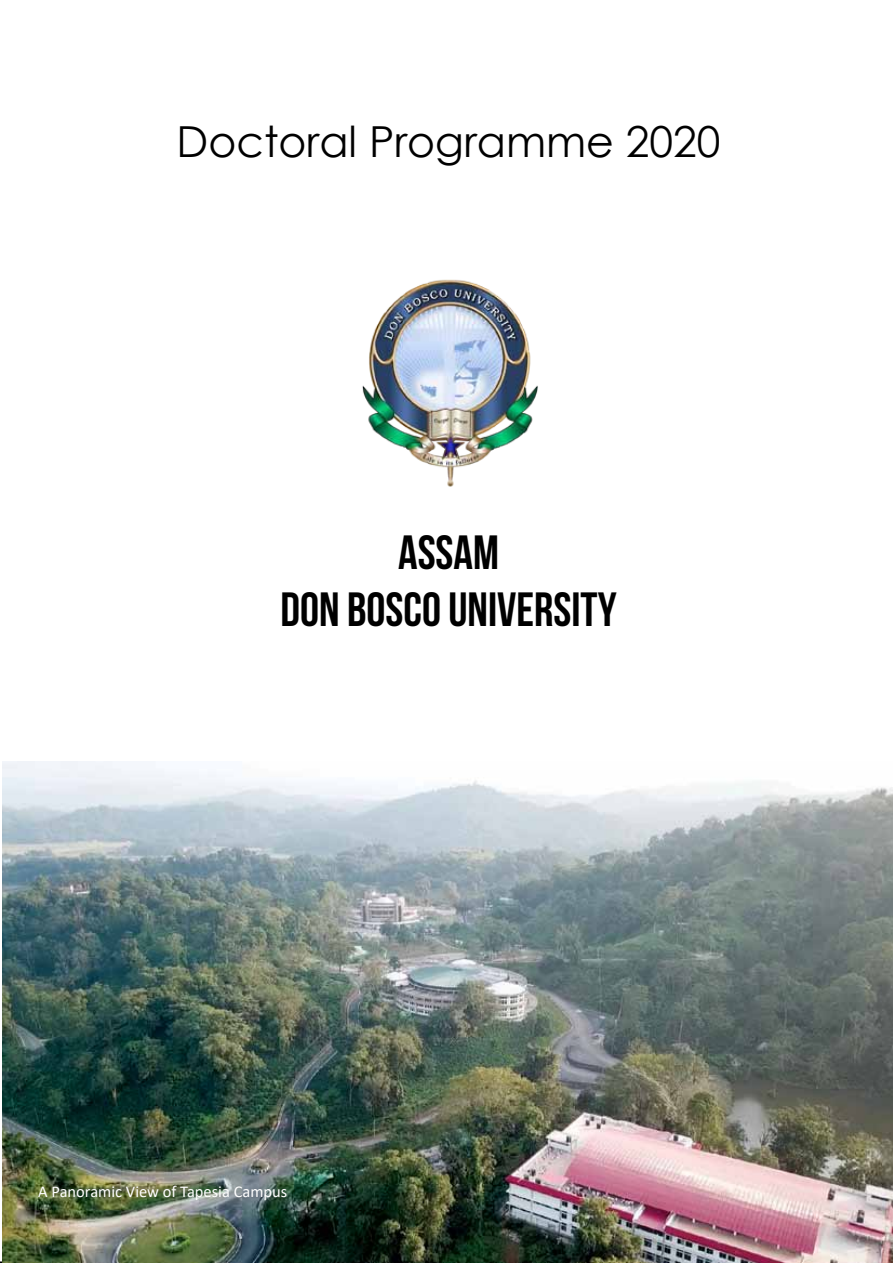
<style>
.page{position:relative;width:893px;height:1263px;background:#fff}
.page>*{position:absolute;margin:0;border:0;box-sizing:border-box;transform-origin:0 0}
.t1{font:48px/57.6px "Bebas Neue";color:#000;text-align:center}
.t2{font:42.75px "Century Gothic";color:#000}
.t3{font:16.5px "Calibri";color:#fff}
</style>
<div class="page">
<img style="left:362px;top:279px;width:176px;height:208px">
<img style="left:2px;top:762px;width:891px;height:500px">
<h2 class="t2" style="left:177px;top:111px;width:545px">Doctoral Programme 2020</h2>
<h1 class="t1" style="left:281px;top:523px;width:338px">ASSAM<br>DON BOSCO UNIVERSITY</h1>
<p class="t3" style="left:38px;top:1179px;width:251px">A Panoramic View of Tapesia Campus</p>
</div>
